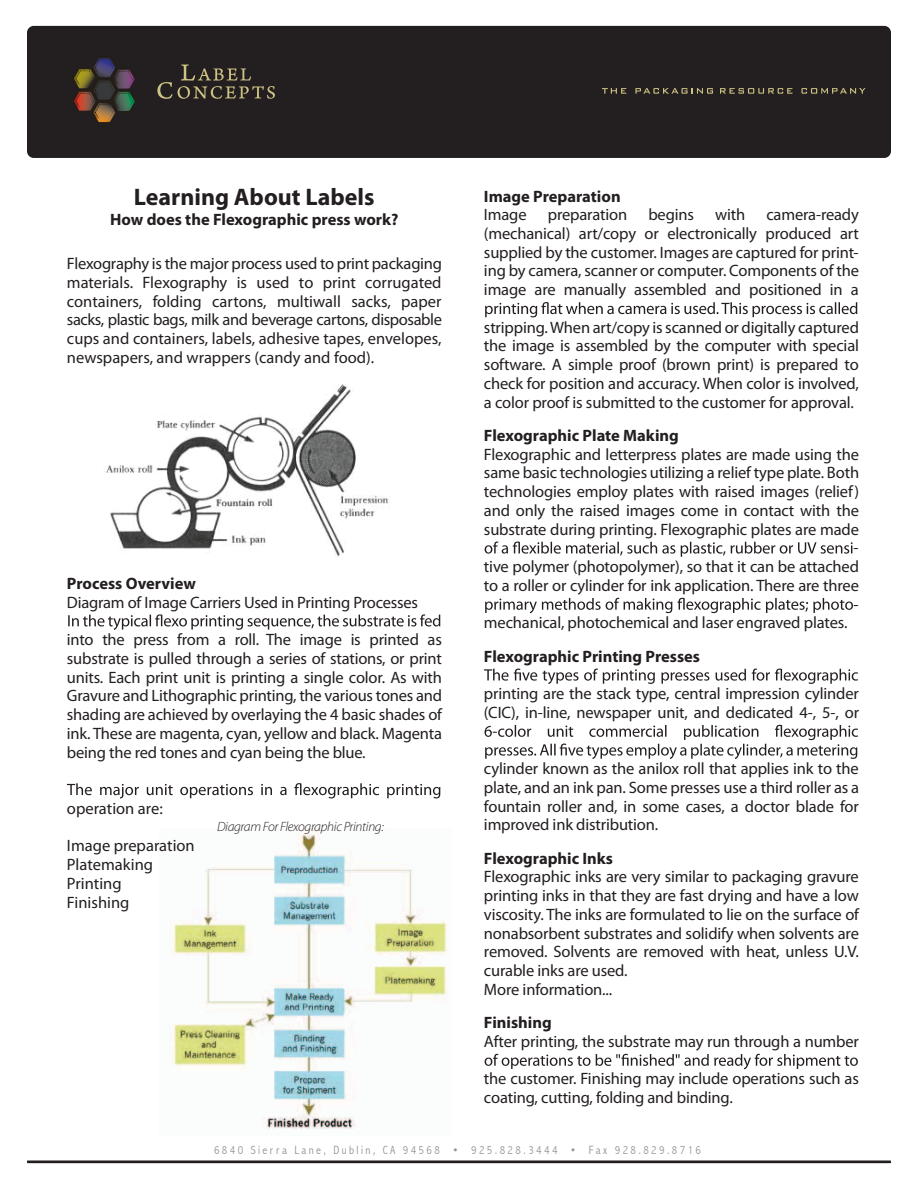
<style>
.page{position:relative;width:918px;height:1188px;background:#fff}
.page>*{position:absolute;margin:0;border:0;box-sizing:border-box;transform-origin:0 0}
.t1{font:700 24px "Myriad Pro";color:#231e1f}
.t2{font:16.5px/18.8px "Myriad Pro";letter-spacing:-.01em;color:#231e1f;text-align:justify}
.t3{font:700 16.5px "Myriad Pro";color:#231e1f}
.t4{font:italic 300 13.5px "Myriad Pro";letter-spacing:-.025em;color:#231e1f}
.t5{font:300 condensed 12px "Abadi";letter-spacing:.2em;color:#939598}
</style>
<div class="page">
<img style="left:170px;top:829px;width:277px;height:300px">
<div style="left:27px;top:26px;width:864px;height:132px;background:#231e1f;border-radius:7px"></div>
<svg style="left:27px;top:1160px;width:864px;height:3px;background:#464243"></svg>
<svg style="left:157px;top:64px;width:118px;height:35px"></svg>
<svg style="left:74px;top:58px;width:62px;height:65px"></svg>
<svg style="left:602px;top:88px;width:24px;height:6px"></svg>
<svg style="left:635px;top:88px;width:78px;height:6px"></svg>
<svg style="left:720px;top:88px;width:73px;height:6px"></svg>
<svg style="left:801px;top:88px;width:65px;height:6px"></svg>
<svg style="left:68px;top:614px;width:372px;height:16px"></svg>
<svg style="left:67px;top:783px;width:373px;height:16px"></svg>
<svg style="left:485px;top:302px;width:372px;height:15px"></svg>
<svg style="left:485px;top:542px;width:368px;height:15px"></svg>
<svg style="left:485px;top:598px;width:368px;height:15px"></svg>
<svg style="left:484px;top:669px;width:374px;height:15px"></svg>
<svg style="left:485px;top:725px;width:373px;height:34px"></svg>
<svg style="left:485px;top:1054px;width:373px;height:15px"></svg>
<img style="left:104px;top:384px;width:286px;height:173px">
<h1 class="t1" style="left:134px;top:182px;width:242px">Learning About Labels</h1>
<p class="t3" style="left:110px;top:209px;width:290px">How does the Flexographic press work?</p>
<p class="t2" style="left:67px;top:254px;width:377px">Flexography is the major process used to print packaging materials. Flexography is used to print corrugated containers, folding cartons, multiwall sacks, paper sacks, plastic bags, milk and beverage cartons, disposable cups and containers, labels, adhesive tapes, envelopes, newspapers, and wrappers (candy and food).</p>
<p class="t3" style="left:67px;top:573px;width:131px">Process Overview</p>
<p class="t2" style="left:67px;top:592px;width:353px">Diagram of Image Carriers Used in Printing Processes</p>
<p class="t2" style="left:67px;top:630px;width:377px">into the press from a roll. The image is printed as substrate is pulled through a series of stations, or print units. Each print unit is printing a single color. As with Gravure and Lithographic printing, the various tones and shading are achieved by overlaying the 4 basic shades of ink. These are magenta, cyan, yellow and black. Magenta being the red tones and cyan being the blue.</p>
<p class="t2" style="left:67px;top:799px;width:97px">operation are:</p>
<p class="t2" style="left:67px;top:836px;width:129px;text-align:left">Image preparation<br>Platemaking<br>Printing<br>Finishing</p>
<p class="t4" style="left:217px;top:818px;width:168px">Diagram For Flexographic Printing:</p>
<p class="t3" style="left:484px;top:185px;width:138px">Image Preparation</p>
<p class="t2" style="left:484px;top:205px;width:44px">Image</p>
<p class="t2" style="left:548px;top:205px;width:81px">preparation</p>
<p class="t2" style="left:648px;top:205px;width:47px">begins</p>
<p class="t2" style="left:715px;top:205px;width:32px">with</p>
<p class="t2" style="left:484px;top:205px;width:377px;text-indent:282px">camera-ready (mechanical) art/copy or electronically produced art supplied by the customer. Images are captured for print&shy;ing by camera, scanner or computer. Components of the image are manually assembled and positioned in a</p>
<p class="t2" style="left:484px;top:318px;width:377px">stripping.When art/copy is scanned or digitally captured the image is assembled by the computer with special software. A simple proof (brown print) is prepared to check for position and accuracy. When color is involved, a color proof is submitted to the customer for approval.</p>
<p class="t3" style="left:484px;top:425px;width:196px">Flexographic Plate Making</p>
<p class="t2" style="left:484px;top:445px;width:377px">Flexographic and letterpress plates are made using the</p>
<p class="t2" style="left:484px;top:463px;width:377px">same basic technologies utilizing a relief type plate. Both</p>
<p class="t2" style="left:484px;top:482px;width:377px">technologies employ plates with raised images (relief)</p>
<p class="t2" style="left:484px;top:501px;width:376px">and only the raised images come in contact with the</p>
<p class="t2" style="left:484px;top:520px;width:376px">substrate during printing. Flexographic plates are made</p>
<p class="t2" style="left:853px;top:538px;width:7px">-</p>
<p class="t2" style="left:484px;top:557px;width:377px">tive polymer (photopolymer), so that it can be attached</p>
<p class="t2" style="left:484px;top:576px;width:377px">to a roller or cylinder for ink application. There are three</p>
<p class="t2" style="left:853px;top:595px;width:7px">-</p>
<p class="t2" style="left:484px;top:613px;width:365px">mechanical, photochemical and laser engraved plates.</p>
<p class="t3" style="left:484px;top:645px;width:218px">Flexographic Printing Presses</p>
<p class="t2" style="left:484px;top:684px;width:377px">printing are the stack type, central impression cylinder (CIC), in-line, newspaper unit, and dedicated 4-, 5-, or</p>
<p class="t2" style="left:484px;top:759px;width:377px">cylinder known as the anilox roll that applies ink to the plate, and an ink pan. Some presses use a third roller as a fountain roller and, in some cases, a doctor blade for improved ink distribution.</p>
<p class="t3" style="left:484px;top:847px;width:131px">Flexographic Inks</p>
<p class="t2" style="left:484px;top:867px;width:377px;text-align:left">Flexographic inks are very similar to packaging gravure printing inks in that they are fast drying and have a low viscosity. The inks are formulated to lie on the surface of nonabsorbent substrates and solidify when solvents are removed. Solvents are removed with heat, unless U.V. curable inks are used.<br>More information...</p>
<p class="t3" style="left:484px;top:1012px;width:69px">Finishing</p>
<p class="t2" style="left:484px;top:1032px;width:377px">After printing, the substrate may run through a number</p>
<p class="t2" style="left:484px;top:1069px;width:376px">the customer. Finishing may include operations such as coating, cutting, folding and binding.</p>
<p class="t5" style="left:214px;top:1143px;width:489px">6840 Sierra Lane, Dublin, CA 94568 • 925.828.3444 • Fax 928.829.8716</p>
</div>
